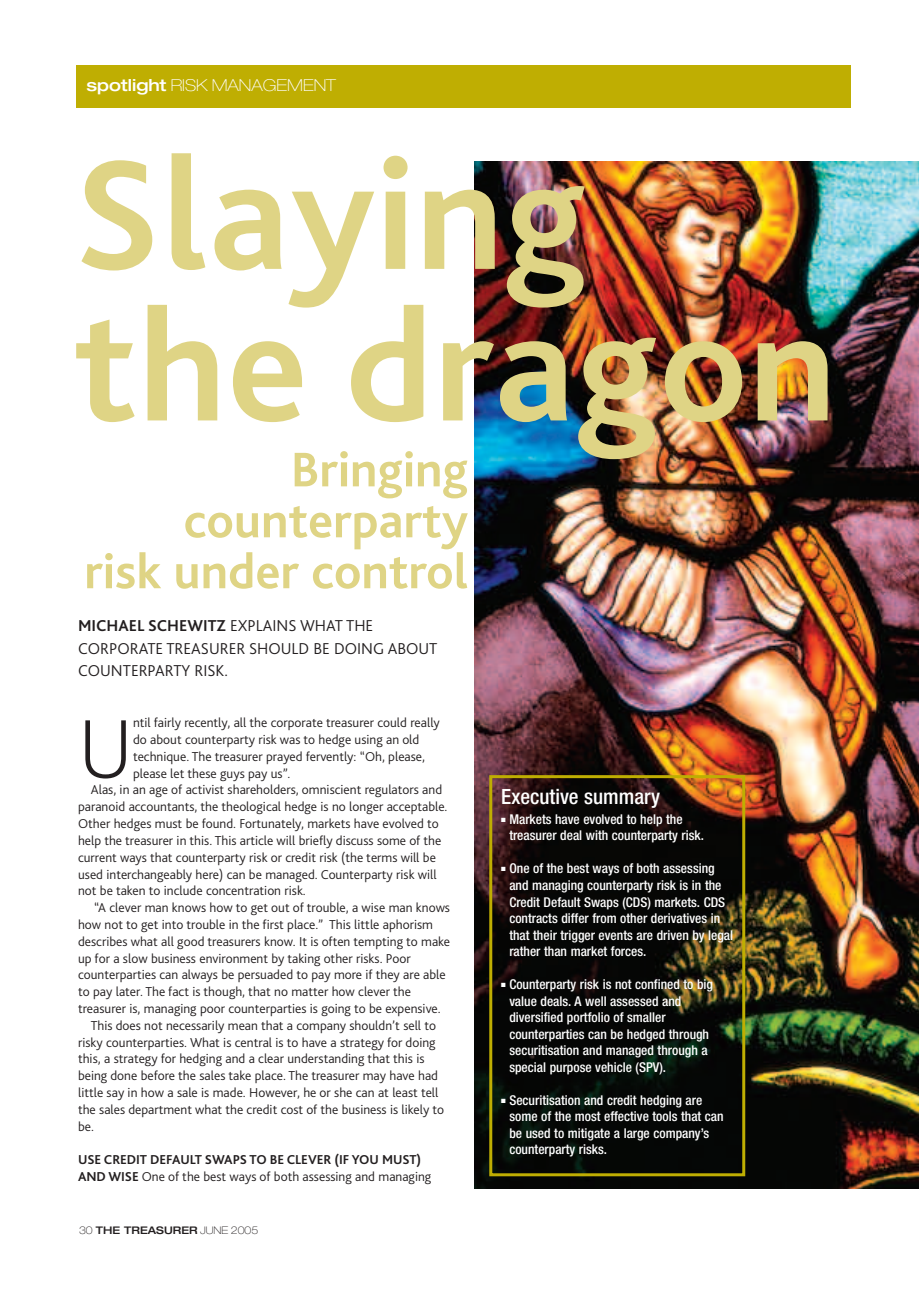
<style>
.page{position:relative;width:919px;height:1289px;background:#fff}
.page>*{position:absolute;margin:0;border:0;box-sizing:border-box;transform-origin:0 0}
.t1{font:700 163.2px/151.5px "Bliss 2";letter-spacing:.005em;color:#dfd485}
.t2{font:200 86.85px "Bliss 2";color:#231f20}
.t3{font:700 50.85px/50.8px "Bliss 2";color:#dfd485;text-align:right}
.t4{font:500 condensed 21px "Helvetica Neue";color:#fff}
.t5{font:300 16.5px/22.5px "Bliss 2";color:#231f20}
.t6{font:100 expanded 16.5px "Helvetica Neue";color:#fff}
.t7{font:300 13.5px "Bliss 2";color:#231f20}
.t8{font:500 condensed 13.5px/16.5px "Helvetica Neue";color:#fff}
.t9{font:700 13.5px/16.8px "Bliss 2";letter-spacing:-.005em;color:#231f20}
.t10{font:500 expanded 10.5px "Helvetica Neue";color:#231f20}
.s1{font-weight:500}
.s2{font-weight:700}
.s3{font-weight:300}
.s4{font-weight:100}
</style>
<div class="page">
<div style="left:77px;top:65px;width:773px;height:42px;background:#bfae02"></div>
<img style="left:474px;top:162px;width:444px;height:1026px">
<div style="left:489px;top:775px;width:256px;height:401px;border:3px solid #bfae02"></div>
<p class="t6" style="left:87px;top:79px;width:251px"><span class="s1">spotlight</span> RISK MANAGEMENT</p>
<h1 class="t1" style="left:74px;top:155px;width:764px">Slaying the dragon</h1>
<h3 class="t3" style="left:84px;top:449px;width:385px">Bringing counterparty<br>risk under control</h3>
<p class="t5" style="left:78px;top:616px;width:361px"><span class="s2">MICHAEL SCHEWITZ</span> EXPLAINS WHAT THE<br>CORPORATE TREASURER SHOULD BE DOING ABOUT<br>COUNTERPARTY RISK.</p>
<h2 class="t2" style="left:78px;top:716px;width:56px">U</h2>
<p class="t7" style="left:133px;top:717px;width:308px">ntil fairly recently, all the corporate treasurer could really</p>
<p class="t7" style="left:133px;top:734px;width:288px">do about counterparty risk was to hedge using an old</p>
<p class="t7" style="left:133px;top:751px;width:293px">technique. The treasurer prayed fervently: “Oh, please,</p>
<p class="t7" style="left:133px;top:768px;width:159px">please let these guys pay us”.</p>
<p class="t7" style="left:91px;top:785px;width:353px">Alas, in an age of activist shareholders, omniscient regulators and</p>
<p class="t7" style="left:78px;top:801px;width:371px">paranoid accountants, the theological hedge is no longer acceptable.</p>
<p class="t7" style="left:78px;top:818px;width:362px">Other hedges must be found. Fortunately, markets have evolved to</p>
<p class="t7" style="left:78px;top:835px;width:365px">help the treasurer in this. This article will briefly discuss some of the</p>
<p class="t7" style="left:78px;top:852px;width:359px">current ways that counterparty risk or credit risk (the terms will be</p>
<p class="t7" style="left:78px;top:869px;width:360px">used interchangeably here) can be managed. Counterparty risk will</p>
<p class="t7" style="left:78px;top:885px;width:229px">not be taken to include concentration risk.</p>
<p class="t7" style="left:94px;top:902px;width:357px">“A clever man knows how to get out of trouble, a wise man knows</p>
<p class="t7" style="left:78px;top:919px;width:356px">how not to get into trouble in the first place.” This little aphorism</p>
<p class="t7" style="left:78px;top:936px;width:373px">describes what all good treasurers know. It is often tempting to make</p>
<p class="t7" style="left:78px;top:953px;width:334px">up for a slow business environment by taking other risks. Poor</p>
<p class="t7" style="left:78px;top:969px;width:369px">counterparties can always be persuaded to pay more if they are able</p>
<p class="t7" style="left:78px;top:986px;width:334px">to pay later. The fact is though, that no matter how clever the</p>
<p class="t7" style="left:78px;top:1003px;width:364px">treasurer is, managing poor counterparties is going to be expensive.</p>
<p class="t7" style="left:91px;top:1020px;width:346px">This does not necessarily mean that a company shouldn’t sell to</p>
<p class="t7" style="left:78px;top:1037px;width:359px">risky counterparties. What is central is to have a strategy for doing</p>
<p class="t7" style="left:78px;top:1053px;width:348px">this, a strategy for hedging and a clear understanding that this is</p>
<p class="t7" style="left:78px;top:1070px;width:361px">being done before the sales take place. The treasurer may have had</p>
<p class="t7" style="left:78px;top:1087px;width:362px">little say in how a sale is made. However, he or she can at least tell</p>
<p class="t7" style="left:78px;top:1104px;width:367px">the sales department what the credit cost of the business is likely to</p>
<p class="t7" style="left:78px;top:1121px;width:17px">be.</p>
<p class="t9" style="left:78px;top:1152px;width:355px">USE CREDIT DEFAULT SWAPS TO BE CLEVER (IF YOU MUST)<br>AND WISE <span class="s3">One of the best ways of both assessing and managing</span></p>
<p class="t10" style="left:79px;top:1226px;width:181px"><span class="s4">30</span> THE TREASURER <span class="s4">JUNE 2005</span></p>
<h3 class="t4" style="left:501px;top:789px;width:160px">Executive summary</h3>
<p class="t8" style="left:509px;top:812px;width:196px;text-indent:-8px">■ Markets have evolved to help the treasurer deal with counterparty risk.</p>
<p class="t8" style="left:509px;top:861px;width:225px;text-indent:-8px">■ One of the best ways of both assessing and managing counterparty risk is in the Credit Default Swaps (CDS) markets. CDS contracts differ from other derivatives in that their trigger events are driven by legal rather than market forces.</p>
<p class="t8" style="left:509px;top:977px;width:205px;text-indent:-8px">■ Counterparty risk is not confined to big value deals. A well assessed and diversified portfolio of smaller counterparties can be hedged through securitisation and managed through a special purpose vehicle (SPV).</p>
<p class="t8" style="left:509px;top:1092px;width:216px;text-indent:-8px">■ Securitisation and credit hedging are some of the most effective tools that can be used to mitigate a large company’s counterparty risks.</p>
</div>
